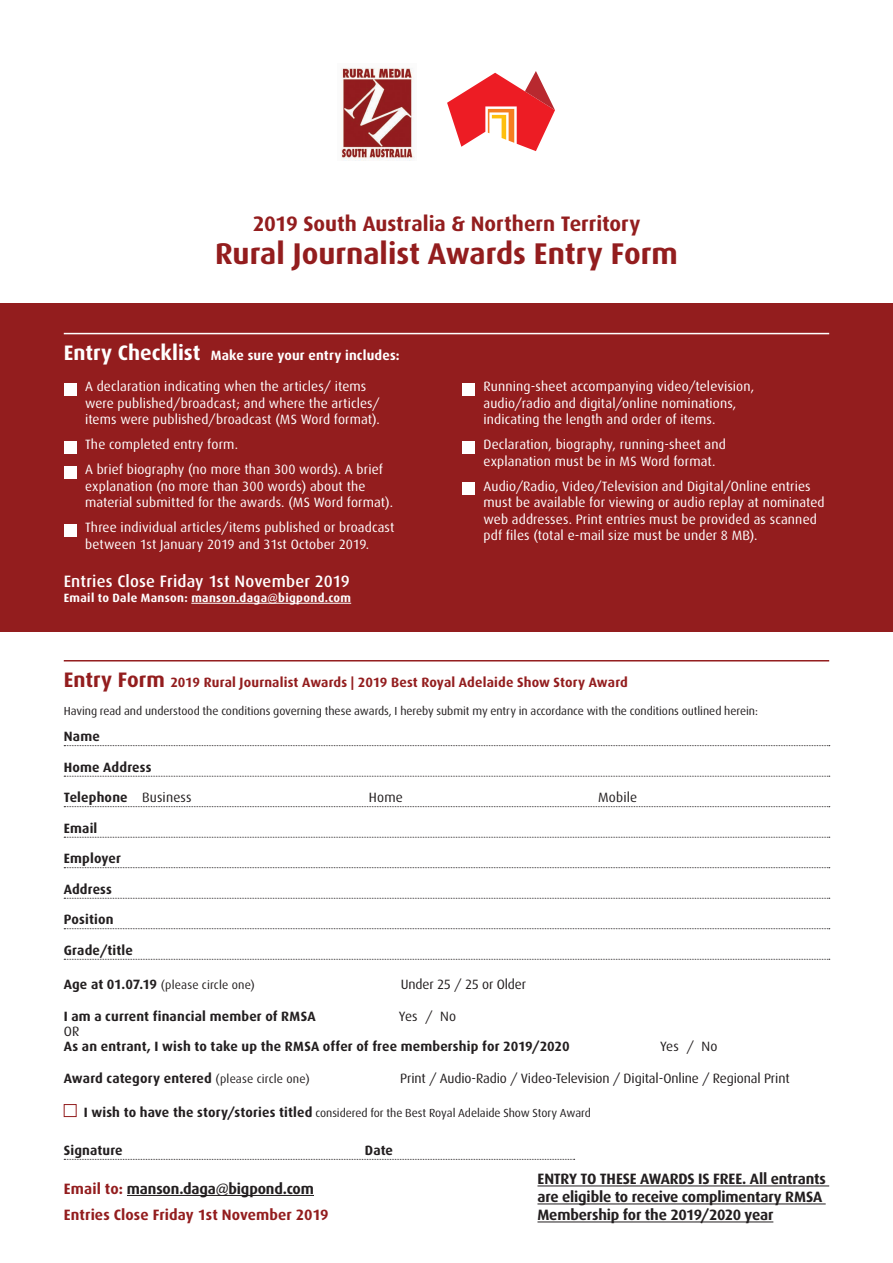
<style>
.page{position:relative;width:893px;height:1263px;background:#fff}
.page>*{position:absolute;margin:0;border:0;box-sizing:border-box;transform-origin:0 0}
.t1{font:700 30px "Dax";color:#931d1e}
.t2{font:700 21px "Dax";color:#931d1e}
.t3{font:500 16.5px "Dax";letter-spacing:.01em;color:#fff}
.t4{font:700 15px/18px "Dax";letter-spacing:-.01em;color:#231f20}
.t5{font:700 15px/26.5px "Dax";letter-spacing:-.005em;color:#931d1e}
.t6{font:13.5px/16.5px "Dax";letter-spacing:.01em;color:#fff}
.t7{font:700 13.5px "Dax";letter-spacing:.01em;color:#231f20}
.t8{font:13.5px "Dax";letter-spacing:-.01em;color:#231f20}
.t9{font:700 13.5px "Dax";letter-spacing:.01em;color:#931d1e}
.t10{font:700 13.5px "Dax";letter-spacing:.015em;color:#fff}
.t11{font:700 12px "Dax";letter-spacing:.03em;color:#fff}
.t12{font:12px "Dax";letter-spacing:.015em;color:#231f20}
.t13{font:11.7px "Dax";letter-spacing:-.005em;color:#231f20}
.s1{font-size:21px}
.s2{font-weight:400}
.s3{font-weight:700;font-size:13.5px}
.s4{font-weight:400;font-size:12px}
.s5{color:#231f20}
</style>
<div class="page">
<hr style="left:64px;top:660px;width:765px;height:1px;background:#931d1e">
<svg style="left:64px;top:745px;width:766px;height:1px"></svg>
<svg style="left:64px;top:776px;width:766px;height:1px"></svg>
<svg style="left:64px;top:806px;width:766px;height:1px"></svg>
<svg style="left:64px;top:837px;width:766px;height:1px"></svg>
<svg style="left:64px;top:867px;width:766px;height:1px"></svg>
<svg style="left:64px;top:898px;width:766px;height:1px"></svg>
<svg style="left:64px;top:928px;width:766px;height:1px"></svg>
<svg style="left:64px;top:959px;width:766px;height:1px"></svg>
<svg style="left:64px;top:1159px;width:511px;height:1px"></svg>
<hr style="left:127px;top:1195px;width:187px;height:1px;background:#231f20">
<div style="left:64px;top:1104px;width:13px;height:13px;background:#fff;border:1px solid #931d1e"></div>
<hr style="left:537px;top:1185px;width:292px;height:1px;background:#231f20">
<hr style="left:537px;top:1203px;width:289px;height:1px;background:#231f20">
<hr style="left:537px;top:1221px;width:236px;height:1px;background:#231f20">
<div style="left:0;top:303px;width:893px;height:328px;background:#931d1e"></div>
<div style="left:64px;top:383px;width:13px;height:13px;background:#fff"></div>
<div style="left:64px;top:441px;width:13px;height:13px;background:#fff"></div>
<div style="left:64px;top:466px;width:13px;height:13px;background:#fff"></div>
<div style="left:64px;top:524px;width:13px;height:13px;background:#fff"></div>
<div style="left:462px;top:383px;width:13px;height:13px;background:#fff"></div>
<div style="left:462px;top:441px;width:13px;height:13px;background:#fff"></div>
<div style="left:462px;top:482px;width:13px;height:13px;background:#fff"></div>
<hr style="left:64px;top:333px;width:765px;height:1px;background:#fff">
<hr style="left:191px;top:603px;width:160px;height:1px;background:#fff">
<img style="left:341px;top:68px;width:74px;height:93px">
<svg style="left:447px;top:71px;width:108px;height:80px"></svg>
<h2 class="t2" style="left:253px;top:212px;width:389px">2019 South Australia &amp; Northern Territory</h2>
<h1 class="t1" style="left:215px;top:237px;width:464px">Rural Journalist Awards Entry Form</h1>
<p class="t10" style="left:64px;top:348px;width:337px"><span class="s1">Entry Checklist</span> Make sure your entry includes:</p>
<p class="t6" style="left:85px;top:379px;width:296px">A declaration indicating when the articles/ items were published/broadcast; and where the articles/ items were published/broadcast (MS Word format).</p>
<p class="t6" style="left:85px;top:432px;width:299px;line-height:25px">The completed entry form.<br>A brief biography (no more than 300 words). A brief</p>
<p class="t6" style="left:85px;top:478px;width:309px">explanation (no more than 300 words) about the material submitted for the awards. (MS Word format).</p>
<p class="t6" style="left:85px;top:520px;width:311px">Three individual articles/items published or broadcast between 1st January 2019 and 31st October 2019.</p>
<p class="t3" style="left:64px;top:572px;width:287px">Entries Close Friday 1st November 2019</p>
<p class="t11" style="left:64px;top:591px;width:289px">Email to Dale Manson: manson.daga@bigpond.com</p>
<p class="t6" style="left:483px;top:379px;width:272px">Running-sheet accompanying video/television, audio/radio and digital/online nominations, indicating the length and order of items.</p>
<p class="t6" style="left:483px;top:437px;width:244px">Declaration, biography, running-sheet and explanation must be in MS Word format.</p>
<p class="t6" style="left:483px;top:478px;width:343px">Audio/Radio, Video/Television and Digital/Online entries must be available for viewing or audio replay at nominated web addresses. Print entries must be provided as scanned pdf files (total e-mail size must be under 8 MB).</p>
<p class="t9" style="left:64px;top:675px;width:566px"><span class="s1">Entry Form</span> 2019 Rural Journalist Awards | 2019 Best Royal Adelaide Show Story Award</p>
<p class="t13" style="left:64px;top:704px;width:696px">Having read and understood the conditions governing these awards, I hereby submit my entry in accordance with the conditions outlined herein:</p>
<p class="t7" style="left:64px;top:729px;width:38px">Name</p>
<p class="t7" style="left:64px;top:759px;width:89px">Home Address</p>
<p class="t7" style="left:64px;top:790px;width:129px">Telephone <span class="s2">Business</span></p>
<p class="t8" style="left:369px;top:790px;width:35px">Home</p>
<p class="t8" style="left:598px;top:790px;width:40px">Mobile</p>
<p class="t7" style="left:64px;top:820px;width:35px">Email</p>
<p class="t7" style="left:64px;top:851px;width:59px">Employer</p>
<p class="t7" style="left:64px;top:881px;width:50px">Address</p>
<p class="t7" style="left:64px;top:912px;width:51px">Position</p>
<p class="t7" style="left:64px;top:942px;width:71px">Grade/title</p>
<p class="t12" style="left:64px;top:978px;width:193px"><span class="s3">Age at 01.07.19</span> (please circle one)</p>
<p class="t8" style="left:401px;top:977px;width:127px">Under 25 / 25 or Older</p>
<p class="t7" style="left:64px;top:1009px;width:253px">I am a current financial member of RMSA</p>
<p class="t8" style="left:399px;top:1009px;width:59px">Yes / No</p>
<p class="t8" style="left:64px;top:1024px;width:17px">OR</p>
<p class="t7" style="left:64px;top:1039px;width:507px">As an entrant, I wish to take up the RMSA offer of free membership for 2019/2020</p>
<p class="t8" style="left:660px;top:1039px;width:59px">Yes / No</p>
<p class="t7" style="left:64px;top:1071px;width:247px">Award category entered <span class="s4">(please circle one)</span></p>
<p class="t8" style="left:400px;top:1071px;width:391px">Print / Audio-Radio / Video-Television / Digital-Online / Regional Print</p>
<p class="t13" style="left:84px;top:1106px;width:509px"><span class="s3">I wish to have the story/stories titled</span> considered for the Best Royal Adelaide Show Story Award</p>
<p class="t7" style="left:64px;top:1142px;width:60px">Signature</p>
<p class="t7" style="left:365px;top:1142px;width:30px">Date</p>
<p class="t5" style="left:64px;top:1175px;width:266px">Email to: <span class="s5">manson.daga@bigpond.com<br></span>Entries Close Friday 1st November 2019</p>
<p class="t4" style="left:537px;top:1170px;width:290px">ENTRY TO THESE AWARDS IS FREE. All entrants are eligible to receive complimentary RMSA<br>Membership for the 2019/2020 year</p>
</div>
